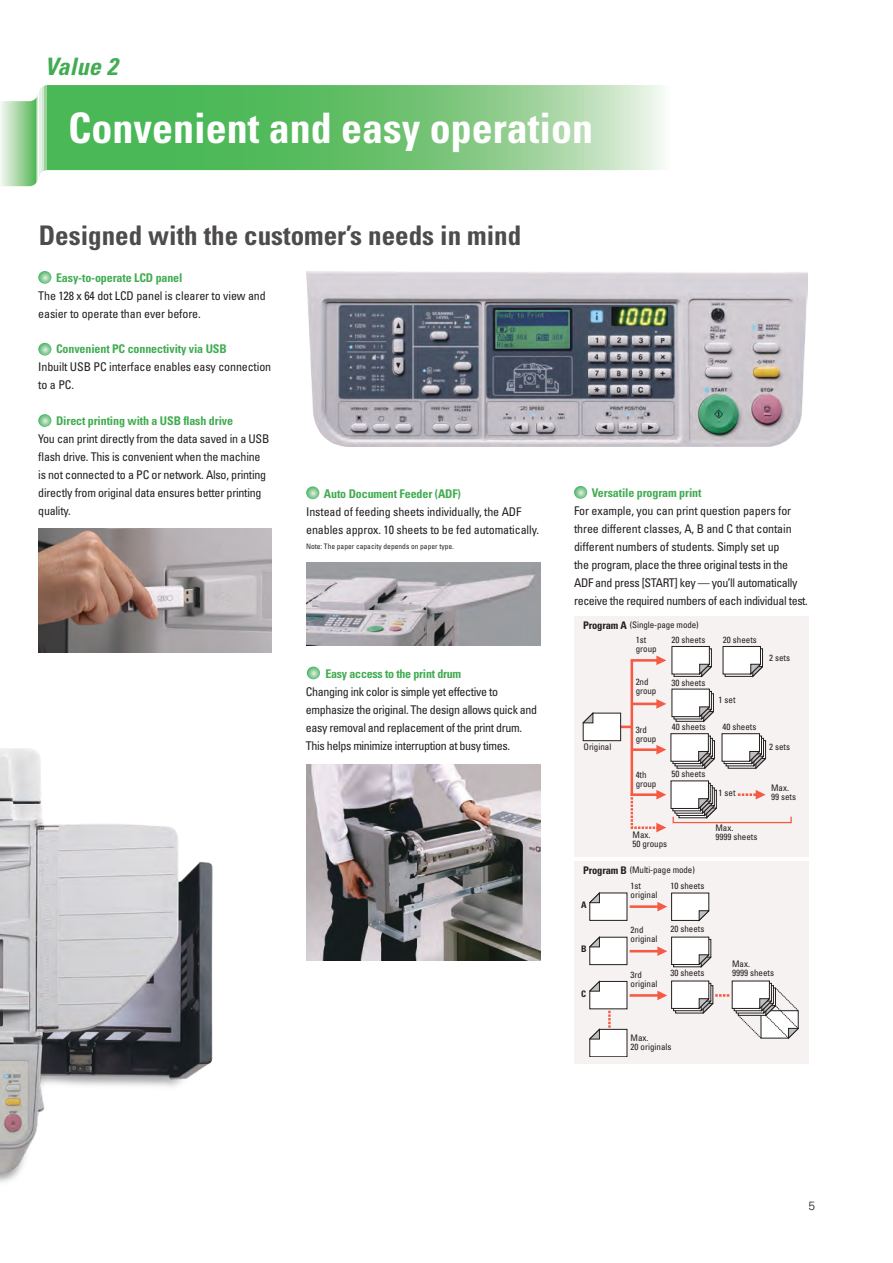
<style>
.page{position:relative;width:893px;height:1263px;background:#fff}
.page>*{position:absolute;margin:0;border:0;box-sizing:border-box;transform-origin:0 0}
.t1{font:700 condensed 42px "Univers";color:#fff}
.t2{font:700 condensed 27px "Univers";color:#4e4b4c}
.t3{font:italic 700 condensed 24px "Univers";letter-spacing:.01em;color:#42ac52}
.t4{font:condensed 12px/18px "Univers";letter-spacing:-.02em;color:#241f1f}
.t5{font:700 condensed 12px "Univers";letter-spacing:-.01em;color:#42ac52}
.t6{font:300 12px "Univers";color:#241f1f}
.t7{font:condensed 9px/9px "Univers";color:#241f1f}
.t8{font:700 condensed 9px "Univers";color:#241f1f}
.t9{font:condensed 7.5px "Univers";color:#241f1f}
.s1{font-weight:700;font-size:10.5px}
</style>
<div class="page">
<svg style="left:574px;top:486px;width:13px;height:13px"></svg>
<svg style="left:38px;top:271px;width:13px;height:13px"></svg>
<svg style="left:38px;top:343px;width:13px;height:13px"></svg>
<svg style="left:38px;top:414px;width:13px;height:13px"></svg>
<svg style="left:306px;top:486px;width:13px;height:13px"></svg>
<svg style="left:39px;top:85px;width:625px;height:91px;background:#7fc983"></svg>
<svg style="left:0;top:95px;width:38px;height:91px;background:#addaad"></svg>
<img style="left:307px;top:271px;width:501px;height:176px">
<img style="left:38px;top:528px;width:234px;height:125px">
<img style="left:0;top:748px;width:213px;height:435px">
<div style="left:574px;top:616px;width:234px;height:240px;background:#f6f2f1"></div>
<div style="left:574px;top:861px;width:234px;height:203px;background:#f6f2f1"></div>
<img style="left:306px;top:562px;width:234px;height:83px">
<svg style="left:656px;top:655px;width:10px;height:9px"></svg>
<div style="left:630px;top:659px;width:30px;height:137px;border:3px solid #f55b44"></div>
<svg style="left:656px;top:699px;width:10px;height:10px"></svg>
<hr style="left:632px;top:703px;width:27px;height:2px;background:#f55b44">
<hr style="left:632px;top:748px;width:27px;height:3px;background:#f55b44">
<svg style="left:738px;top:790px;width:28px;height:9px"></svg>
<svg style="left:672px;top:646px;width:40px;height:31px"></svg>
<svg style="left:672px;top:689px;width:42px;height:33px"></svg>
<svg style="left:656px;top:733px;width:59px;height:36px"></svg>
<svg style="left:723px;top:646px;width:40px;height:31px"></svg>
<svg style="left:722px;top:733px;width:44px;height:36px"></svg>
<svg style="left:630px;top:781px;width:87px;height:51px"></svg>
<div style="left:673px;top:816px;width:119px;height:7px;border:1px solid #f55b44"></div>
<svg style="left:583px;top:712px;width:49px;height:29px"></svg>
<hr style="left:630px;top:905px;width:30px;height:3px;background:#f55b44">
<hr style="left:630px;top:950px;width:30px;height:2px;background:#f55b44">
<hr style="left:630px;top:994px;width:30px;height:3px;background:#f55b44">
<svg style="left:657px;top:937px;width:54px;height:30px"></svg>
<svg style="left:657px;top:893px;width:52px;height:28px"></svg>
<svg style="left:590px;top:893px;width:37px;height:28px"></svg>
<svg style="left:590px;top:937px;width:37px;height:28px"></svg>
<svg style="left:590px;top:981px;width:37px;height:76px"></svg>
<svg style="left:657px;top:981px;width:142px;height:58px"></svg>
<svg style="left:307px;top:667px;width:13px;height:12px"></svg>
<img style="left:306px;top:764px;width:234px;height:196px">
<h3 class="t3" style="left:45px;top:51px;width:74px">Value 2</h3>
<h1 class="t1" style="left:68px;top:102px;width:526px">Convenient and easy operation</h1>
<h2 class="t2" style="left:39px;top:218px;width:484px">Designed with the customer’s needs in mind</h2>
<p class="t5" style="left:56px;top:270px;width:128px">Easy-to-operate LCD panel</p>
<p class="t4" style="left:38px;top:286px;width:229px">The 128 x 64 dot LCD panel is clearer to view and easier to operate than ever before.</p>
<p class="t5" style="left:56px;top:342px;width:172px">Convenient PC connectivity via USB</p>
<p class="t4" style="left:38px;top:358px;width:235px">Inbuilt USB PC interface enables easy connection to a PC.</p>
<p class="t5" style="left:56px;top:414px;width:178px">Direct printing with a USB flash drive</p>
<p class="t4" style="left:38px;top:430px;width:233px">You can print directly from the data saved in a USB flash drive. This is convenient when the machine is not connected to a PC or network. Also, printing directly from original data ensures better printing quality.</p>
<p class="t5" style="left:324px;top:486px;width:138px">Auto Document Feeder (ADF)</p>
<p class="t4" style="left:306px;top:502px;width:234px">Instead of feeding sheets individually, the ADF enables approx. 10 sheets to be fed automatically.</p>
<p class="t9" style="left:306px;top:542px;width:149px">Note: The paper capacity depends on paper type.</p>
<p class="t5" style="left:325px;top:666px;width:137px">Easy access to the print drum</p>
<p class="t4" style="left:306px;top:682px;width:233px">Changing ink color is simple yet effective to emphasize the original. The design allows quick and easy removal and replacement of the print drum.<br>This helps minimize interruption at busy times.</p>
<p class="t5" style="left:592px;top:485px;width:111px">Versatile program print</p>
<p class="t4" style="left:574px;top:502px;width:235px">For example, you can print question papers for three different classes, A, B and C that contain different numbers of students. Simply set up<br>the program, place the three original tests in the ADF and press [START] key — you’ll automatically receive the required numbers of each individual test.</p>
<p class="t7" style="left:583px;top:620px;width:117px"><span class="s1">Program A</span> (Single-page mode)</p>
<p class="t7" style="left:583px;top:742px;width:29px">Original</p>
<p class="t7" style="left:636px;top:635px;width:22px">1st group</p>
<p class="t7" style="left:636px;top:677px;width:22px">2nd group</p>
<p class="t7" style="left:636px;top:725px;width:22px">3rd group</p>
<p class="t7" style="left:636px;top:770px;width:22px">4th group</p>
<p class="t7" style="left:671px;top:635px;width:35px">20 sheets</p>
<p class="t7" style="left:723px;top:635px;width:35px">20 sheets</p>
<p class="t7" style="left:671px;top:678px;width:35px">30 sheets</p>
<p class="t7" style="left:719px;top:695px;width:18px">1 set</p>
<p class="t7" style="left:672px;top:722px;width:35px">40 sheets</p>
<p class="t7" style="left:722px;top:722px;width:35px">40 sheets</p>
<p class="t7" style="left:671px;top:769px;width:35px">50 sheets</p>
<p class="t7" style="left:719px;top:788px;width:18px">1 set</p>
<p class="t7" style="left:632px;top:830px;width:36px">Max.<br>50 groups</p>
<p class="t7" style="left:715px;top:823px;width:43px">Max.<br>9999 sheets</p>
<p class="t7" style="left:769px;top:653px;width:22px">2 sets</p>
<p class="t7" style="left:769px;top:742px;width:22px">2 sets</p>
<p class="t7" style="left:771px;top:783px;width:26px">Max.<br>99 sets</p>
<p class="t7" style="left:631px;top:862px;width:66px;line-height:15.3px;text-indent:-48px"><span class="s1">Program B</span> (Multi-page mode)<br>1st</p>
<p class="t7" style="left:631px;top:890px;width:28px">original</p>
<p class="t7" style="left:631px;top:925px;width:28px">2nd original</p>
<p class="t7" style="left:631px;top:970px;width:28px">3rd original</p>
<p class="t7" style="left:670px;top:881px;width:35px">10 sheets</p>
<p class="t8" style="left:581px;top:899px;width:7px">A</p>
<p class="t8" style="left:581px;top:943px;width:7px">B</p>
<p class="t8" style="left:581px;top:988px;width:7px">C</p>
<p class="t7" style="left:670px;top:924px;width:35px">20 sheets</p>
<p class="t7" style="left:670px;top:968px;width:35px">30 sheets</p>
<p class="t7" style="left:631px;top:1033px;width:42px">Max.<br>20 originals</p>
<p class="t7" style="left:732px;top:959px;width:43px">Max.<br>9999 sheets</p>
<p class="t6" style="left:808px;top:1198px;width:8px">5</p>
</div>
